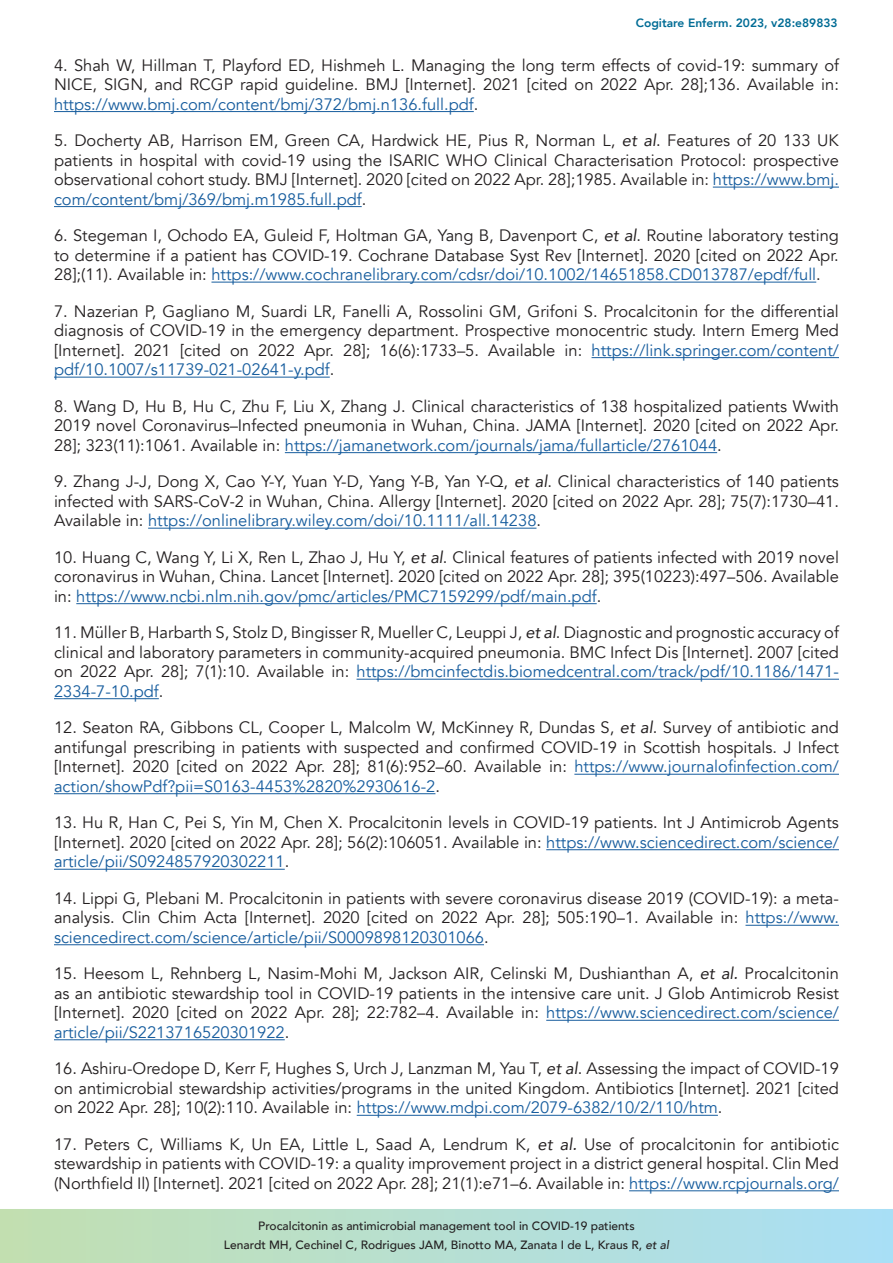
<style>
.page{position:relative;width:893px;height:1263px;background:#fff}
.page>*{position:absolute;margin:0;border:0;box-sizing:border-box;transform-origin:0 0}
.t1{font:16.5px/19.5px "Avenir";color:#231f20;text-align:justify}
.t2{font:500 12px/18.6px "Avenir";color:#231f20;text-align:center}
.t3{font:800 12px "Avenir";color:#006c95}
.s1{color:#175d9e}
.s2{font-style:italic}
.s3{font-family:"Calibri"}
</style>
<div class="page">
<svg style="left:0;top:1209px;width:893px;height:54px;background:#b6dfd2"></svg>
<hr style="left:54px;top:111px;width:420px;height:1px;background:#175d9e">
<hr style="left:713px;top:187px;width:126px;height:1px;background:#175d9e">
<hr style="left:54px;top:206px;width:308px;height:1px;background:#175d9e">
<hr style="left:211px;top:282px;width:605px;height:1px;background:#175d9e">
<hr style="left:591px;top:357px;width:248px;height:1px;background:#175d9e">
<hr style="left:54px;top:377px;width:276px;height:1px;background:#175d9e">
<hr style="left:285px;top:452px;width:432px;height:1px;background:#175d9e">
<hr style="left:148px;top:528px;width:388px;height:1px;background:#175d9e">
<hr style="left:76px;top:603px;width:521px;height:1px;background:#175d9e">
<hr style="left:356px;top:679px;width:483px;height:1px;background:#175d9e">
<hr style="left:54px;top:698px;width:105px;height:1px;background:#175d9e">
<hr style="left:574px;top:774px;width:265px;height:1px;background:#175d9e">
<hr style="left:54px;top:793px;width:381px;height:1px;background:#175d9e">
<hr style="left:546px;top:849px;width:293px;height:1px;background:#175d9e">
<hr style="left:54px;top:869px;width:231px;height:1px;background:#175d9e">
<hr style="left:745px;top:925px;width:94px;height:1px;background:#175d9e">
<hr style="left:54px;top:944px;width:430px;height:1px;background:#175d9e">
<hr style="left:546px;top:1020px;width:293px;height:1px;background:#175d9e">
<hr style="left:54px;top:1039px;width:231px;height:1px;background:#175d9e">
<hr style="left:357px;top:1115px;width:361px;height:1px;background:#175d9e">
<hr style="left:629px;top:1190px;width:210px;height:1px;background:#175d9e">
<p class="t3" style="left:636px;top:12px;width:203px">Cogitare Enferm. 2023, v28:e89833</p>
<p class="t1" style="left:54px;top:55px;width:786px">4. Shah W, Hillman T, Playford ED, Hishmeh L. Managing the long term effects of covid-19: summary of NICE, SIGN, and RCGP rapid guideline. BMJ [Internet]. 2021 [cited on 2022 Apr. 28];136. Available in: <span class="s1">https://www.bmj.com/content/bmj/372/bmj.n136.full.pdf</span>.</p>
<p class="t1" style="left:54px;top:131px;width:786px">5. Docherty AB, Harrison EM, Green CA, Hardwick HE, Pius R, Norman L, <span class="s2">et al</span>. Features of 20 133 UK patients in hospital with covid-19 using the ISARIC WHO Clinical Characterisation Protocol: prospective observational cohort study. BMJ [Internet]. 2020 [cited on 2022 Apr. 28];1985. Available in: <span class="s1">https://www.bmj. com/content/bmj/369/bmj.m1985.full.pdf</span>.</p>
<p class="t1" style="left:54px;top:226px;width:786px">6. Stegeman I, Ochodo EA, Guleid F, Holtman GA, Yang B, Davenport C, <span class="s2">et al</span>. Routine laboratory testing to determine if a patient has COVID-19. Cochrane Database Syst Rev [Internet]. 2020 [cited on 2022 Apr.<br>28];(11). Available in: <span class="s1">https://www.cochranelibrary.com/cdsr/doi/10.1002/14651858.CD013787/epdf/full</span>.</p>
<p class="t1" style="left:54px;top:301px;width:786px">7. Nazerian P, Gagliano M, Suardi LR, Fanelli A, Rossolini GM, Grifoni S. Procalcitonin for the differential diagnosis of COVID-19 in the emergency department. Prospective monocentric study. Intern Emerg Med [Internet]. 2021 [cited on 2022 Apr. 28]; 16(6):1733–5. Available in: <span class="s1">https://link.springer.com/content/ pdf/10.1007/s11739-021-02641-y.pdf</span>.</p>
<p class="t1" style="left:54px;top:396px;width:786px">8. Wang D, Hu B, Hu C, Zhu F, Liu X, Zhang J. Clinical characteristics of 138 hospitalized patients Wwith 2019 novel Coronavirus–Infected pneumonia in Wuhan, China. JAMA [Internet]. 2020 [cited on 2022 Apr.<br>28]; 323(11):1061. Available in: <span class="s1">https://jamanetwork.com/journals/jama/fullarticle/2761044</span>.</p>
<p class="t1" style="left:54px;top:472px;width:786px">9. Zhang J-J, Dong X, Cao Y-Y, Yuan Y-D, Yang Y-B, Yan Y-Q, <span class="s2">et al</span>. Clinical characteristics of 140 patients infected with SARS<span class="s3">‐</span>CoV<span class="s3">‐</span>2 in Wuhan, China. Allergy [Internet]. 2020 [cited on 2022 Apr. 28]; 75(7):1730–41.<br>Available in: <span class="s1">https://onlinelibrary.wiley.com/doi/10.1111/all.14238</span>.</p>
<p class="t1" style="left:54px;top:547px;width:786px">10. Huang C, Wang Y, Li X, Ren L, Zhao J, Hu Y, <span class="s2">et al</span>. Clinical features of patients infected with 2019 novel coronavirus in Wuhan, China. Lancet [Internet]. 2020 [cited on 2022 Apr. 28]; 395(10223):497–506. Available in: <span class="s1">https://www.ncbi.nlm.nih.gov/pmc/articles/PMC7159299/pdf/main.pdf</span>.</p>
<p class="t1" style="left:54px;top:623px;width:786px">11. Müller B, Harbarth S, Stolz D, Bingisser R, Mueller C, Leuppi J, <span class="s2">et al</span>. Diagnostic and prognostic accuracy of clinical and laboratory parameters in community-acquired pneumonia. BMC Infect Dis [Internet]. 2007 [cited on 2022 Apr. 28]; 7(1):10. Available in: <span class="s1">https://bmcinfectdis.biomedcentral.com/track/pdf/10.1186/1471- 2334-7-10.pdf</span>.</p>
<p class="t1" style="left:54px;top:718px;width:786px">12. Seaton RA, Gibbons CL, Cooper L, Malcolm W, McKinney R, Dundas S, <span class="s2">et al</span>. Survey of antibiotic and antifungal prescribing in patients with suspected and confirmed COVID-19 in Scottish hospitals. J Infect [Internet]. 2020 [cited on 2022 Apr. 28]; 81(6):952–60. Available in: <span class="s1">https://www.journalofinfection.com/ action/showPdf?pii=S0163-4453%2820%2930616-2</span>.</p>
<p class="t1" style="left:54px;top:813px;width:786px">13. Hu R, Han C, Pei S, Yin M, Chen X. Procalcitonin levels in COVID-19 patients. Int J Antimicrob Agents [Internet]. 2020 [cited on 2022 Apr. 28]; 56(2):106051. Available in: <span class="s1">https://www.sciencedirect.com/science/ article/pii/S0924857920302211</span>.</p>
<p class="t1" style="left:54px;top:888px;width:786px">14. Lippi G, Plebani M. Procalcitonin in patients with severe coronavirus disease 2019 (COVID-19): a meta&shy;analysis. Clin Chim Acta [Internet]. 2020 [cited on 2022 Apr. 28]; 505:190–1. Available in: <span class="s1">https://www. sciencedirect.com/science/article/pii/S0009898120301066</span>.</p>
<p class="t1" style="left:54px;top:964px;width:786px">15. Heesom L, Rehnberg L, Nasim-Mohi M, Jackson AIR, Celinski M, Dushianthan A, <span class="s2">et al.</span> Procalcitonin as an antibiotic stewardship tool in COVID-19 patients in the intensive care unit. J Glob Antimicrob Resist [Internet]. 2020 [cited on 2022 Apr. 28]; 22:782–4. Available in: <span class="s1">https://www.sciencedirect.com/science/ article/pii/S2213716520301922</span>.</p>
<p class="t1" style="left:54px;top:1059px;width:786px">16. Ashiru-Oredope D, Kerr F, Hughes S, Urch J, Lanzman M, Yau T, <span class="s2">et al</span>. Assessing the impact of COVID-19 on antimicrobial stewardship activities/programs in the united Kingdom. Antibiotics [Internet]. 2021 [cited on 2022 Apr. 28]; 10(2):110. Available in: <span class="s1">https://www.mdpi.com/2079-6382/10/2/110/htm</span>.</p>
<p class="t1" style="left:54px;top:1134px;width:786px">17. Peters C, Williams K, Un EA, Little L, Saad A, Lendrum K, <span class="s2">et al.</span> Use of procalcitonin for antibiotic stewardship in patients with COVID-19: a quality improvement project in a district general hospital. Clin Med (Northfield Il) [Internet]. 2021 [cited on 2022 Apr. 28]; 21(1):e71–6. Available in: <span class="s1">https://www.rcpjournals.org/</span></p>
<p class="t2" style="left:224px;top:1216px;width:447px">Procalcitonin as antimicrobial management tool in COVID-19 patients<br>Lenardt MH, Cechinel C, Rodrigues JAM, Binotto MA, Zanata I de L, Kraus R, <span class="s2">et al</span></p>
</div>
